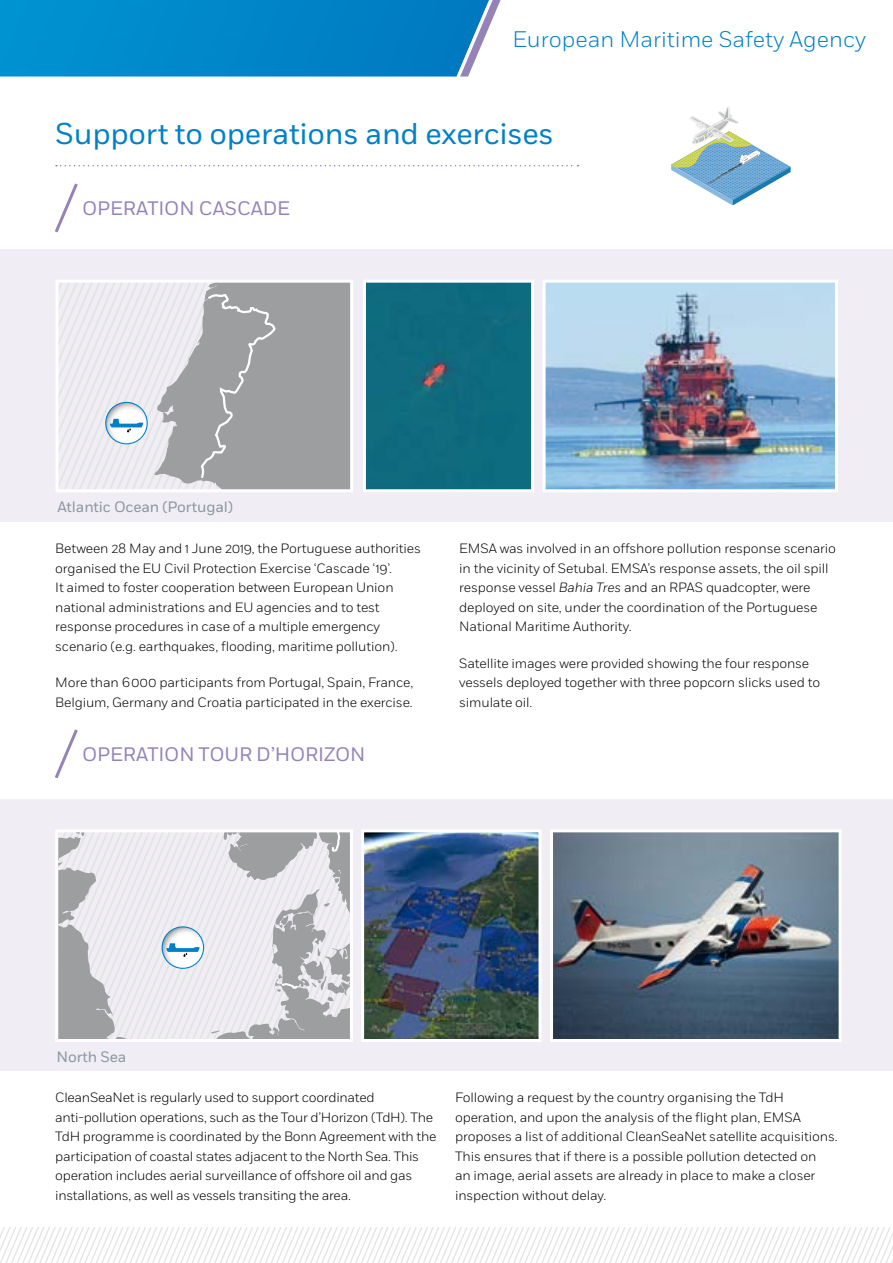
<style>
.page{position:relative;width:893px;height:1263px;background:#fff}
.page>*{position:absolute;margin:0;border:0;box-sizing:border-box;transform-origin:0 0}
.t1{font:30px "Fort";letter-spacing:-.01em;color:#0081c7}
.t2{font:300 22.5px "Fort";color:#0081c7}
.t3{font:19.5px "Fort";letter-spacing:-.01em;color:#9583b8}
.t4{font:15px "Fort";letter-spacing:-.01em;color:#89969d}
.t5{font:300 13.5px/19.5px "Fort";letter-spacing:-.01em;color:#000}
.s1{font-style:italic}
</style>
<div class="page">
<svg style="left:0;top:0;width:501px;height:77px;background:#0d8bca"></svg>
<div style="left:0;top:249px;width:893px;height:273px;background:#f0edf5"></div>
<div style="left:367px;top:284px;width:163px;height:204px;background:#0e6b7f"></div>
<div style="left:363px;top:280px;width:171px;height:212px;border:3px solid #fff"></div>
<img style="left:547px;top:284px;width:287px;height:204px">
<div style="left:543px;top:280px;width:295px;height:212px;border:3px solid #fff"></div>
<div style="left:0;top:800px;width:893px;height:271px;background:#f0edf5"></div>
<img style="left:554px;top:833px;width:284px;height:205px">
<div style="left:550px;top:829px;width:292px;height:213px;border:3px solid #fff"></div>
<img style="left:365px;top:833px;width:172px;height:205px">
<div style="left:361px;top:829px;width:180px;height:213px;border:3px solid #fff"></div>
<svg style="left:55px;top:183px;width:23px;height:50px"></svg>
<svg style="left:55px;top:729px;width:23px;height:50px"></svg>
<svg style="left:0;top:1227px;width:893px;height:36px"></svg>
<div style="left:55px;top:829px;width:298px;height:213px;border:3px solid #fff"></div>
<svg style="left:671px;top:107px;width:120px;height:98px"></svg>
<svg style="left:56px;top:165px;width:523px;height:1px"></svg>
<svg style="left:57px;top:281px;width:295px;height:210px"></svg>
<svg style="left:57px;top:831px;width:294px;height:209px"></svg>
<h2 class="t2" style="left:512px;top:26px;width:355px">European Maritime Safety Agency</h2>
<h1 class="t1" style="left:55px;top:115px;width:500px">Support to operations and exercises</h1>
<h3 class="t3" style="left:82px;top:197px;width:210px">OPERATION CASCADE</h3>
<p class="t4" style="left:57px;top:498px;width:177px">Atlantic Ocean (Portugal)</p>
<p class="t5" style="left:55px;top:539px;width:367px">Between 28 May and 1 June 2019, the Portuguese authorities organised the EU Civil Protection Exercise ‘Cascade ‘19’.<br>It aimed to foster cooperation between European Union national administrations and EU agencies and to test response procedures in case of a multiple emergency scenario (e.g. earthquakes, flooding, maritime pollution).</p>
<p class="t5" style="left:55px;top:673px;width:360px">More than 6 000 participants from Portugal, Spain, France,<br>Belgium, Germany and Croatia participated in the exercise.</p>
<h3 class="t3" style="left:82px;top:743px;width:285px">OPERATION TOUR D’HORIZON</h3>
<p class="t5" style="left:459px;top:539px;width:378px">EMSA was involved in an offshore pollution response scenario in the vicinity of Setubal. EMSA’s response assets, the oil spill response vessel <span class="s1">Bahia Tres</span> and an RPAS quadcopter, were deployed on site, under the coordination of the Portuguese National Maritime Authority.</p>
<p class="t5" style="left:459px;top:653px;width:363px">Satellite images were provided showing the four response vessels deployed together with three popcorn slicks used to simulate oil.</p>
<p class="t4" style="left:56px;top:1047px;width:72px">North Sea</p>
<p class="t5" style="left:55px;top:1088px;width:383px">CleanSeaNet is regularly used to support coordinated anti-pollution operations, such as the Tour d’Horizon (TdH). The TdH programme is coordinated by the Bonn Agreement with the participation of coastal states adjacent to the North Sea. This operation includes aerial surveillance of offshore oil and gas installations, as well as vessels transiting the area.</p>
<p class="t5" style="left:455px;top:1088px;width:384px">Following a request by the country organising the TdH operation, and upon the analysis of the flight plan, EMSA proposes a list of additional CleanSeaNet satellite acquisitions.<br>This ensures that if there is a possible pollution detected on<br>an image, aerial assets are already in place to make a closer inspection without delay.</p>
</div>
